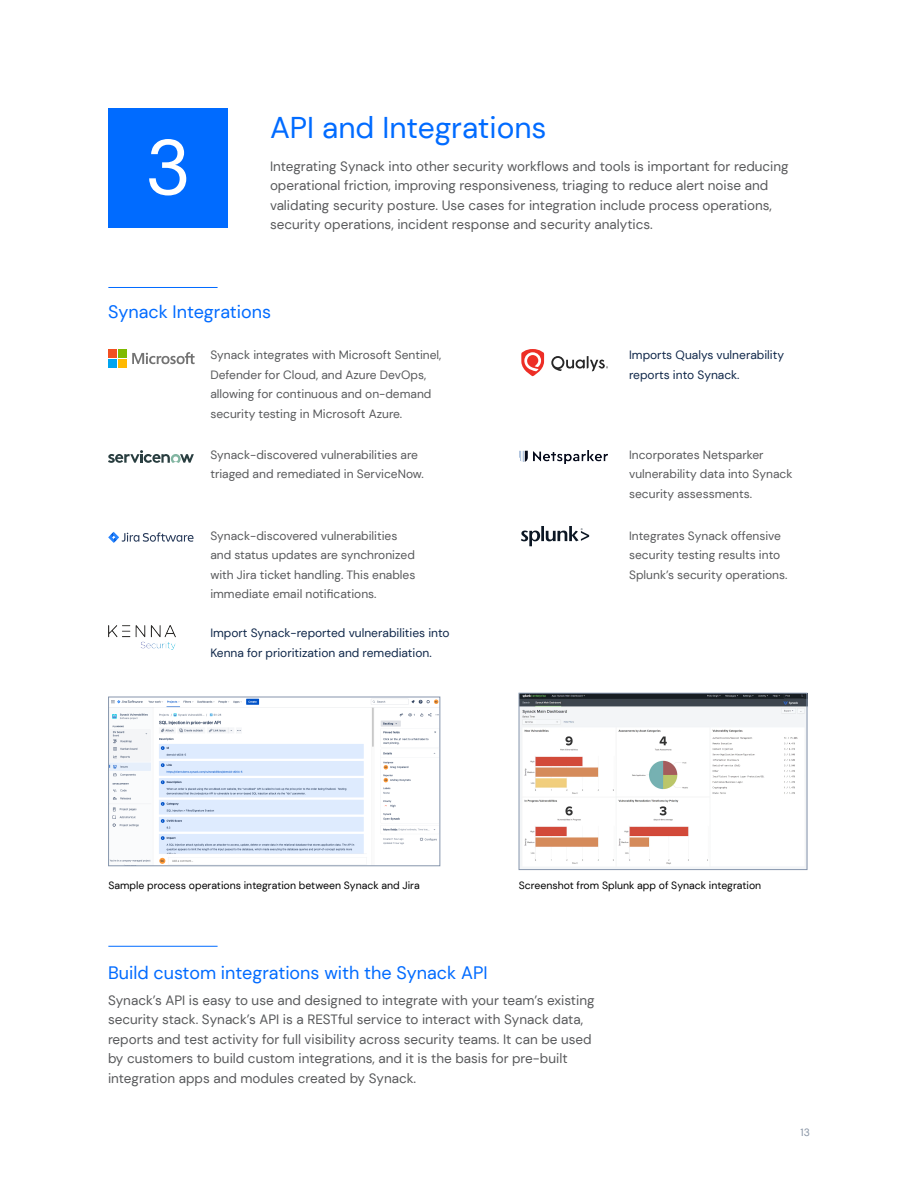
<style>
.page{position:relative;width:918px;height:1188px;background:#fff}
.page>*{position:absolute;margin:0;border:0;box-sizing:border-box;transform-origin:0 0}
.t1{font:78px "DM Sans";color:#fff}
.t2{font:30px "DM Sans";color:#006bff}
.t3{font:18px "DM Sans";color:#006bff}
.t4{font:13.5px/19.5px "DM Sans";color:#58595b}
.t5{font:12px/19.5px "DM Sans";color:#58595b}
.t6{font:12px/19.5px "DM Sans";color:#0f2749}
.t7{font:10.5px "DM Sans";color:#000}
.t8{font:10.5px "DM Sans";color:#8793a4}
</style>
<div class="page">
<svg style="left:132px;top:352px;width:63px;height:12px"></svg>
<div style="left:108px;top:349px;width:9px;height:9px;background:#f25022"></div>
<div style="left:118px;top:349px;width:9px;height:9px;background:#7fba00"></div>
<div style="left:108px;top:359px;width:9px;height:9px;background:#00a4ef"></div>
<div style="left:118px;top:359px;width:9px;height:9px;background:#ffb900"></div>
<svg style="left:108px;top:450px;width:86px;height:13px"></svg>
<svg style="left:521px;top:526px;width:68px;height:20px"></svg>
<svg style="left:108px;top:532px;width:86px;height:11px"></svg>
<img style="left:108px;top:625px;width:68px;height:25px">
<svg style="left:551px;top:356px;width:57px;height:15px"></svg>
<svg style="left:521px;top:349px;width:23px;height:27px"></svg>
<img style="left:520px;top:450px;width:87px;height:14px">
<img style="left:110px;top:699px;width:328px;height:165px">
<div style="left:108px;top:697px;width:332px;height:169px;border:1px solid #8695ac"></div>
<img style="left:521px;top:695px;width:284px;height:173px">
<div style="left:519px;top:693px;width:288px;height:177px;border:1px solid #8695ac"></div>
<div style="left:108px;top:108px;width:120px;height:120px;background:#006bff"></div>
<hr style="left:108px;top:946px;width:110px;height:1px;background:#006bff">
<hr style="left:108px;top:287px;width:110px;height:1px;background:#006bff">
<h1 class="t1" style="left:145px;top:119px;width:47px">3</h1>
<h2 class="t2" style="left:270px;top:109px;width:278px">API and Integrations</h2>
<p class="t4" style="left:270px;top:156px;width:520px">Integrating Synack into other security workflows and tools is important for reducing operational friction, improving responsiveness, triaging to reduce alert noise and validating security posture. Use cases for integration include process operations, security operations, incident response and security analytics.</p>
<h3 class="t3" style="left:108px;top:301px;width:165px">Synack Integrations</h3>
<p class="t5" style="left:210px;top:345px;width:233px">Synack integrates with Microsoft Sentinel, Defender for Cloud, and Azure DevOps, allowing for continuous and on-demand security testing in Microsoft Azure.</p>
<p class="t5" style="left:210px;top:445px;width:215px">Synack-discovered vulnerabilities are triaged and remediated in ServiceNow.</p>
<p class="t5" style="left:210px;top:526px;width:207px">Synack-discovered vulnerabilities and status updates are synchronized with Jira ticket handling. This enables immediate email notifications.</p>
<p class="t6" style="left:210px;top:623px;width:241px">Import Synack-reported vulnerabilities into<br>Kenna for prioritization and remediation.</p>
<p class="t6" style="left:629px;top:345px;width:156px">Imports Qualys vulnerability reports into Synack.</p>
<p class="t5" style="left:629px;top:445px;width:165px">Incorporates Netsparker vulnerability data into Synack security assessments.</p>
<p class="t5" style="left:629px;top:526px;width:160px">Integrates Synack offensive security testing results into<br>Splunk’s security operations.</p>
<p class="t7" style="left:108px;top:879px;width:313px">Sample process operations integration between Synack and Jira</p>
<p class="t7" style="left:519px;top:879px;width:244px">Screenshot from Splunk app of Synack integration</p>
<h3 class="t3" style="left:108px;top:961px;width:381px">Build custom integrations with the Synack API</h3>
<p class="t4" style="left:108px;top:990px;width:488px">Synack’s API is easy to use and designed to integrate with your team’s existing security stack. Synack’s API is a RESTful service to interact with Synack data, reports and test activity for full visibility across security teams. It can be used by customers to build custom integrations, and it is the basis for pre-built integration apps and modules created by Synack.</p>
<p class="t8" style="left:801px;top:1126px;width:11px">13</p>
</div>
